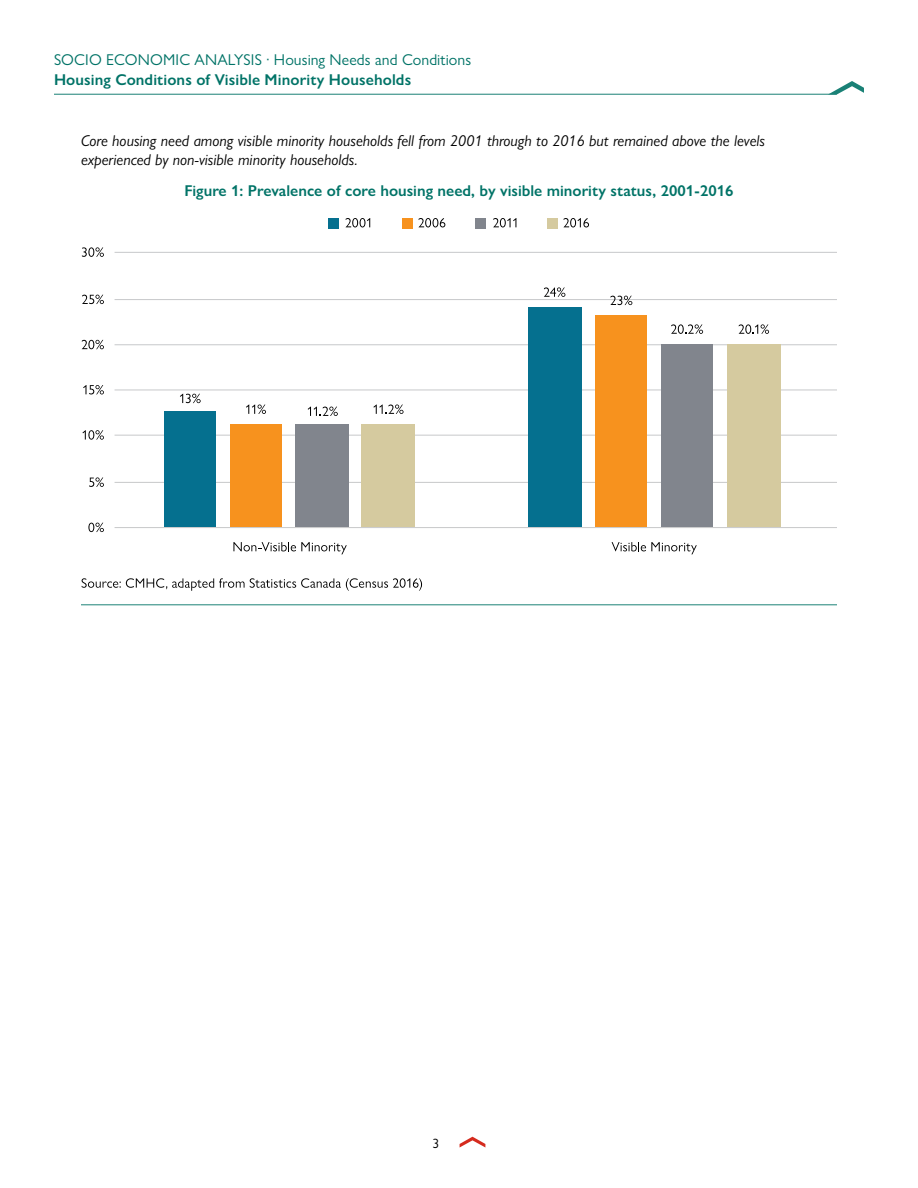
<style>
.page{position:relative;width:918px;height:1188px;background:#fff}
.page>*{position:absolute;margin:0;border:0;box-sizing:border-box;transform-origin:0 0}
.P_Figure_Summary{font:italic 15.75px/18.9px "Gill Sans Nova";color:#000}
.t1{font:600 15.75px "Gill Sans Nova";color:#007367}
.t2{font:15.75px "Gill Sans Nova";letter-spacing:.005em;color:#007367}
.t3{font:13.5px "Gill Sans Nova";color:#000}
</style>
<div class="page">
<svg style="left:460px;top:1137px;width:25px;height:11px"></svg>
<svg style="left:828px;top:81px;width:36px;height:13px"></svg>
<hr style="left:54px;top:94px;width:783px;height:1px;background:#1a8176">
<hr style="left:115px;top:252px;width:722px;height:1px;background:#c7c8ca">
<hr style="left:115px;top:299px;width:722px;height:1px;background:#c7c8ca">
<hr style="left:115px;top:344px;width:722px;height:1px;background:#c7c8ca">
<hr style="left:115px;top:390px;width:722px;height:1px;background:#c7c8ca">
<hr style="left:115px;top:435px;width:722px;height:1px;background:#c7c8ca">
<hr style="left:115px;top:482px;width:722px;height:1px;background:#c7c8ca">
<div style="left:528px;top:307px;width:53px;height:220px;background:#05708f"></div>
<div style="left:596px;top:315px;width:51px;height:212px;background:#f7921e"></div>
<div style="left:661px;top:344px;width:52px;height:183px;background:#81858d"></div>
<div style="left:727px;top:344px;width:54px;height:183px;background:#d5ca9f"></div>
<div style="left:164px;top:412px;width:52px;height:115px;background:#05708f"></div>
<div style="left:230px;top:424px;width:51px;height:103px;background:#f7921e"></div>
<div style="left:296px;top:424px;width:53px;height:103px;background:#81858d"></div>
<div style="left:361px;top:424px;width:54px;height:103px;background:#d5ca9f"></div>
<hr style="left:115px;top:527px;width:722px;height:1px;background:#c7c8ca">
<div style="left:328px;top:218px;width:11px;height:11px;background:#05708f"></div>
<div style="left:402px;top:218px;width:10px;height:11px;background:#f7921e"></div>
<div style="left:476px;top:218px;width:10px;height:11px;background:#81858d"></div>
<div style="left:547px;top:218px;width:10px;height:11px;background:#d5ca9f"></div>
<svg style="left:88px;top:523px;width:16px;height:9px"></svg>
<svg style="left:89px;top:477px;width:15px;height:10px"></svg>
<svg style="left:82px;top:430px;width:22px;height:10px"></svg>
<svg style="left:83px;top:385px;width:21px;height:9px"></svg>
<svg style="left:82px;top:340px;width:22px;height:9px"></svg>
<svg style="left:82px;top:295px;width:22px;height:9px"></svg>
<svg style="left:82px;top:247px;width:22px;height:10px"></svg>
<svg style="left:180px;top:394px;width:21px;height:9px"></svg>
<svg style="left:246px;top:405px;width:20px;height:9px"></svg>
<svg style="left:308px;top:407px;width:30px;height:9px"></svg>
<svg style="left:373px;top:405px;width:31px;height:9px"></svg>
<svg style="left:544px;top:287px;width:21px;height:10px"></svg>
<svg style="left:610px;top:296px;width:22px;height:9px"></svg>
<svg style="left:671px;top:324px;width:32px;height:10px"></svg>
<svg style="left:739px;top:324px;width:30px;height:10px"></svg>
<svg style="left:233px;top:542px;width:114px;height:12px"></svg>
<svg style="left:82px;top:578px;width:340px;height:13px"></svg>
<svg style="left:612px;top:542px;width:85px;height:12px"></svg>
<svg style="left:346px;top:218px;width:24px;height:9px"></svg>
<svg style="left:418px;top:218px;width:27px;height:9px"></svg>
<svg style="left:493px;top:218px;width:23px;height:9px"></svg>
<svg style="left:563px;top:218px;width:26px;height:9px"></svg>
<hr style="left:81px;top:605px;width:756px;height:1px;background:#007367">
<p class="t2" style="left:54px;top:50px;width:419px">SOCIO ECONOMIC ANALYSIS · Housing Needs and Conditions</p>
<p class="t1" style="left:54px;top:70px;width:359px">Housing Conditions of Visible Minority Households</p>
<p class="P_Figure_Summary" style="left:81px;top:131px;width:686px">Core housing need among visible minority households fell from 2001 through to 2016 but remained above the levels experienced by non-visible minority households.</p>
<p class="t1" style="left:185px;top:181px;width:550px">Figure 1: Prevalence of core housing need, by visible minority status, 2001-2016</p>
<p class="t3" style="left:433px;top:1135px;width:8px">3</p>
</div>
